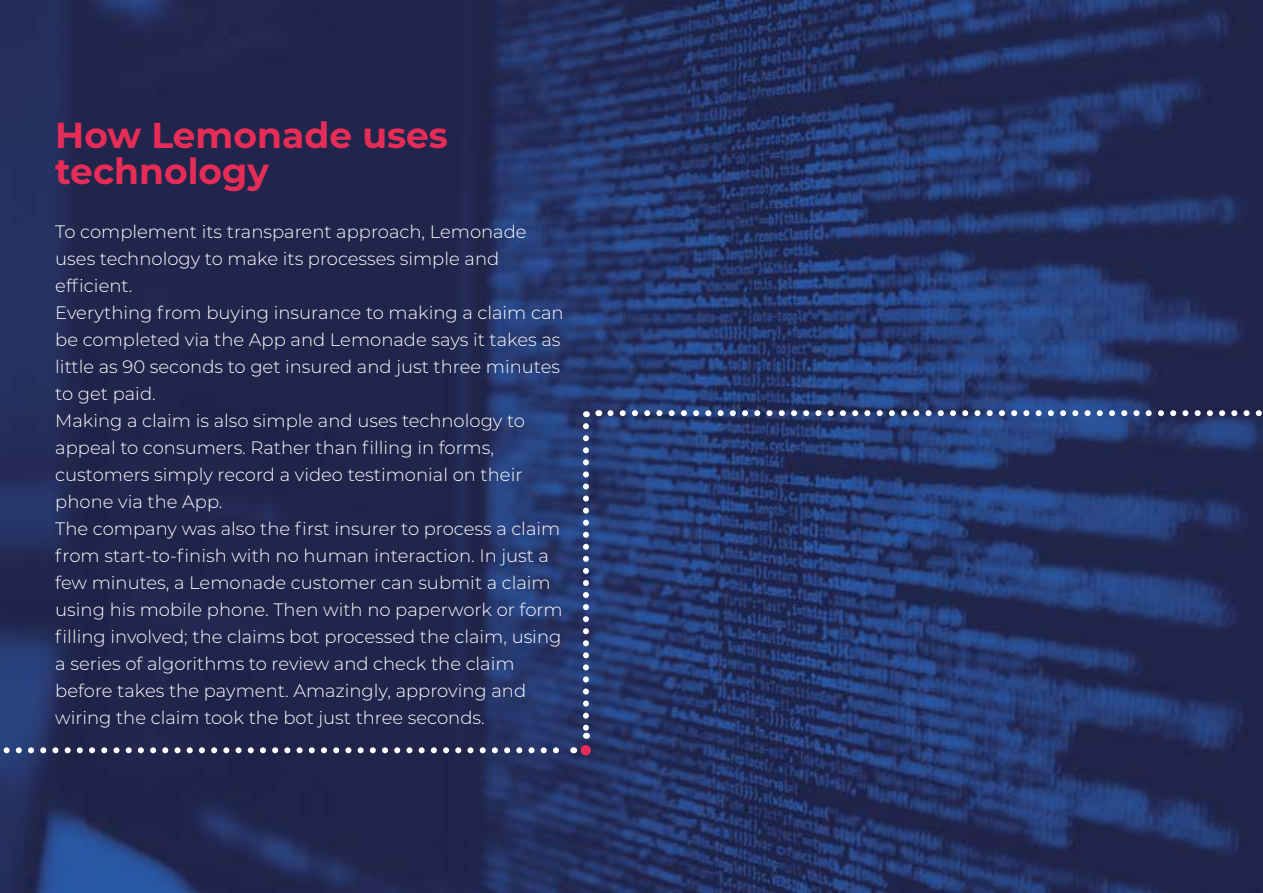
<style>
.page{position:relative;width:1263px;height:893px;background:#fff}
.page>*{position:absolute;margin:0;border:0;box-sizing:border-box;transform-origin:0 0}
.t1{font:90px "Minion Pro";color:#e72d57}
.t2{font:700 36px/36px "Montserrat";color:#e72d57}
.t3{font:300 18px/27px "Montserrat";color:#fff}
</style>
<div class="page">
<img style="left:0;top:0;width:1263px;height:893px">
<svg style="left:7px;top:747px;width:560px;height:6px"></svg>
<svg style="left:610px;top:410px;width:653px;height:6px"></svg>
<svg style="left:583px;top:426px;width:6px;height:313px"></svg>
<h2 class="t2" style="left:55px;top:115px;width:394px">How Lemonade uses technology</h2>
<p class="t3" style="left:55px;top:217px;width:510px">To complement its transparent approach, Lemonade uses technology to make its processes simple and efficient.<br>Everything from buying insurance to making a claim can be completed via the App and Lemonade says it takes as little as 90 seconds to get insured and just three minutes to get paid.<br>Making a claim is also simple and uses technology to appeal to consumers. Rather than filling in forms, customers simply record a video testimonial on their phone via the App.<br>The company was also the first insurer to process a claim from start-to-finish with no human interaction. In just a few minutes, a Lemonade customer can submit a claim using his mobile phone. Then with no paperwork or form filling involved; the claims bot processed the claim, using a series of algorithms to review and check the claim before takes the payment. Amazingly, approving and wiring the claim took the bot just three seconds.</p>
<h1 class="t1" style="left:575px;top:665px;width:22px">.</h1>
</div>
